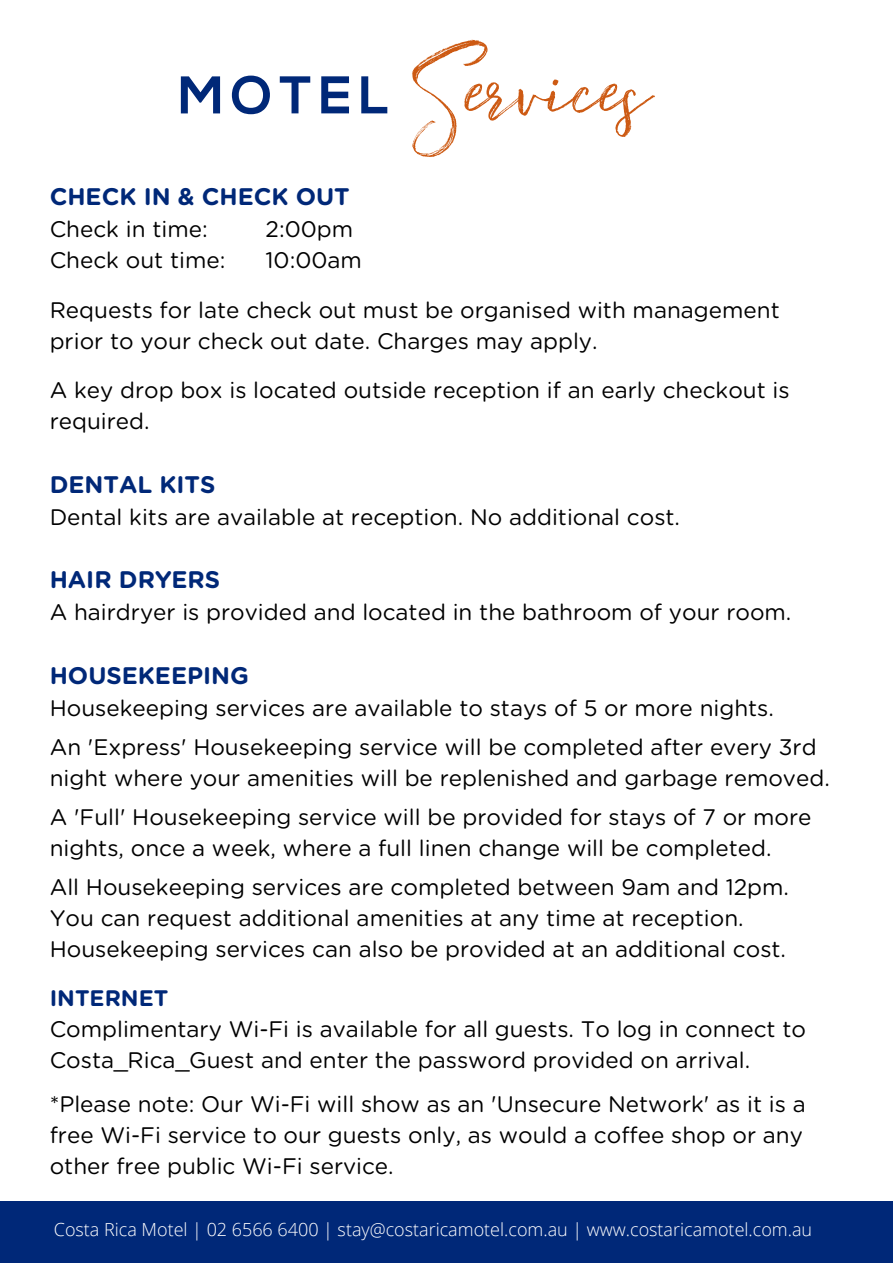
<style>
.page{position:relative;width:893px;height:1264px;background:#fff}
.page>*{position:absolute;margin:0;border:0;box-sizing:border-box;transform-origin:0 0}
.t1{font:104.7px "Experiment Brush Script";color:#cd5a13}
.t2{font:700 52.95px "Nexa";letter-spacing:.13em;color:#002878}
.t3{font:700 24px "Gotham Rounded";color:#002878}
.t4{font:22.5px/31px "Gotham Rounded";color:#000}
.t5{font:700 22.5px "Gotham Rounded";color:#002878}
.t6{font:300 18px "Open Sans";color:#fff}
</style>
<div class="page">
<div style="left:0;top:1200px;width:892px;height:62px;background:#002878"></div>
<p class="t2" style="left:178px;top:74px;width:213px">MOTEL</p>
<p class="t1" style="left:412px;top:10px;width:239px">Services</p>
<p class="t3" style="left:50px;top:186px;width:301px">CHECK IN &amp; CHECK OUT</p>
<p class="t4" style="left:50px;top:215px;width:159px">Check in time:</p>
<p class="t4" style="left:265px;top:215px;width:89px">2:00pm</p>
<p class="t4" style="left:50px;top:246px;width:177px">Check out time:</p>
<p class="t4" style="left:265px;top:246px;width:98px">10:00am</p>
<p class="t4" style="left:50px;top:295px;width:731px">Requests for late check out must be organised with management prior to your check out date. Charges may apply.</p>
<p class="t4" style="left:50px;top:376px;width:741px">A key drop box is located outside reception if an early checkout is required.</p>
<p class="t3" style="left:50px;top:473px;width:167px">DENTAL KITS</p>
<p class="t4" style="left:50px;top:502px;width:632px">Dental kits are available at reception. No additional cost.</p>
<p class="t3" style="left:50px;top:569px;width:172px">HAIR DRYERS</p>
<p class="t4" style="left:50px;top:598px;width:743px">A hairdryer is provided and located in the bathroom of your room.</p>
<p class="t3" style="left:50px;top:664px;width:201px">HOUSEKEEPING</p>
<p class="t4" style="left:50px;top:693px;width:725px">Housekeeping services are available to stays of 5 or more nights.</p>
<p class="t4" style="left:50px;top:732px;width:781px">An 'Express' Housekeeping service will be completed after every 3rd night where your amenities will be replenished and garbage removed.</p>
<p class="t4" style="left:50px;top:802px;width:763px">A 'Full' Housekeeping service will be provided for stays of 7 or more nights, once a week, where a full linen change will be completed.</p>
<p class="t4" style="left:50px;top:872px;width:740px">All Housekeeping services are completed between 9am and 12pm.</p>
<p class="t4" style="left:50px;top:903px;width:737px">You can request additional amenities at any time at reception.<br>Housekeeping services can also be provided at an additional cost.</p>
<p class="t5" style="left:50px;top:988px;width:120px">INTERNET</p>
<p class="t4" style="left:50px;top:1014px;width:757px">Complimentary Wi-Fi is available for all guests. To log in connect to<br>Costa_Rica_Guest and enter the password provided on arrival.</p>
<p class="t4" style="left:50px;top:1089px;width:757px">*Please note: Our Wi-Fi will show as an 'Unsecure Network' as it is a free Wi-Fi service to our guests only, as would a coffee shop or any other free public Wi-Fi service.</p>
<p class="t6" style="left:54px;top:1216px;width:759px">Costa Rica Motel | 02 6566 6400 | stay@costaricamotel.com.au | www.costaricamotel.com.au</p>
</div>
